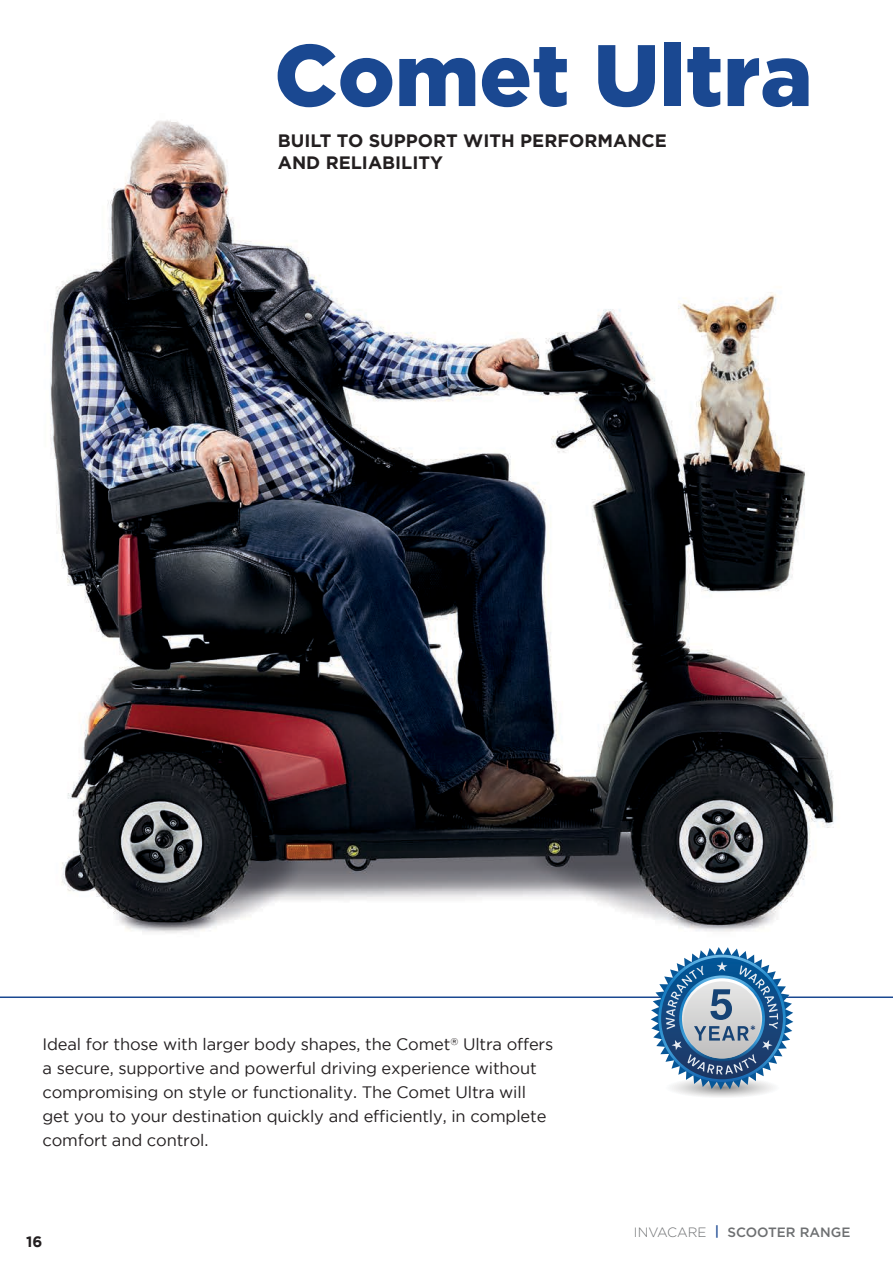
<style>
.page{position:relative;width:893px;height:1263px;background:#fff}
.page>*{position:absolute;margin:0;border:0;box-sizing:border-box;transform-origin:0 0}
.t1{font:900 87px "Gotham";color:#1a4891}
.t2{font:700 18px "Gotham";color:#231f20}
.t3{font:16.5px/24px "Gotham";letter-spacing:-.01em;color:#231f20}
.t4{font:700 15px "Gotham";color:#231f20}
.t5{font:500 13.5px "Gotham";color:#6d6f71}
.t6{font:700 13.5px "Gotham";color:#204374}
.s1{font-weight:300}
.s2{color:#1a4891}
</style>
<div class="page">
<img style="left:50px;top:120px;width:785px;height:813px">
<hr style="left:0;top:996px;width:893px;height:2px;background:#1a4891">
<svg style="left:651px;top:947px;width:142px;height:150px"></svg>
<p class="t1" style="left:274px;top:25px;width:540px">Comet Ultra</p>
<p class="t2" style="left:278px;top:129px;width:391px">BUILT TO SUPPORT WITH PERFORMANCE</p>
<p class="t2" style="left:278px;top:151px;width:167px">AND RELIABILITY</p>
<p class="t3" style="left:43px;top:1032px;width:512px">Ideal for those with larger body shapes, the Comet<sup>®</sup> Ultra offers a secure, supportive and powerful driving experience without compromising on style or functionality. The Comet Ultra will get you to your destination quickly and efficiently, in complete comfort and control.</p>
<p class="t4" style="left:26px;top:1233px;width:18px">16</p>
<p class="t6" style="left:750px;top:1023px;width:7px">*</p>
<p class="t5" style="left:634px;top:1223px;width:218px"><span class="s1">INVACARE</span> <span class="s2">|</span> SCOOTER RANGE</p>
</div>
